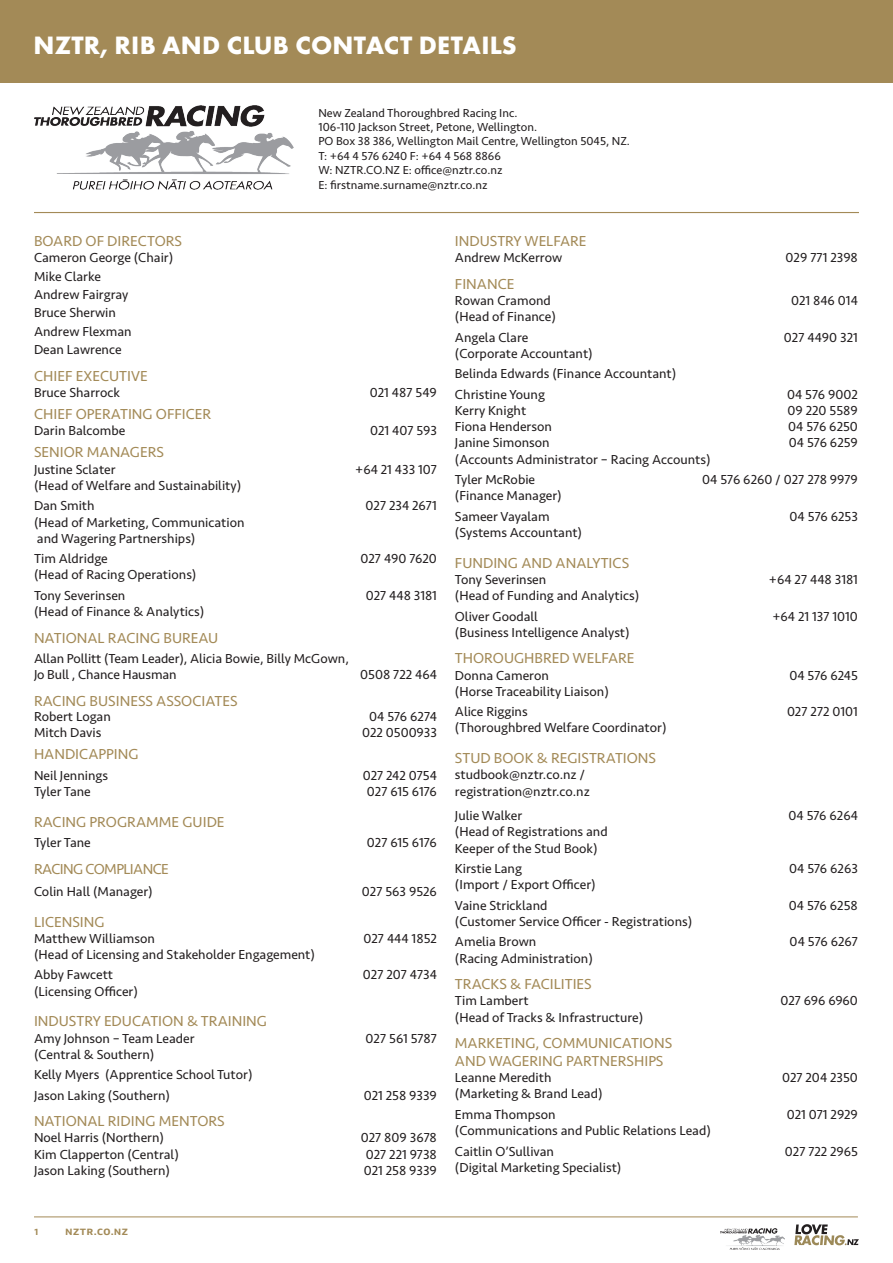
<style>
.page{position:relative;width:893px;height:1263px;background:#fff}
.page>*{position:absolute;margin:0;border:0;box-sizing:border-box;transform-origin:0 0}
.t1{font:700 26.1px "Futura PT";letter-spacing:.01em;color:#fff}
.t2{font:15px/18px "Seravek Basic";color:#a38a57}
.t3{font:15px "Seravek Basic";letter-spacing:-.04em;color:#a38a57}
.t4{font:13.5px/20.4px "Seravek Basic";color:#231f20}
.t5{font:13.5px "Seravek Basic";letter-spacing:-.02em;color:#231f20}
.t6{font:12px/14.4px "Seravek Basic";color:#231f20}
.t7{font:800 9px "Venn";letter-spacing:.08em;color:#a38a57}
.t8{font:9px "Venn Semi Cd X Bold";color:#a38a57}
</style>
<div class="page">
<hr style="left:34px;top:1216px;width:824px;height:1px;background:#a38a57">
<img style="left:720px;top:1228px;width:65px;height:21px">
<svg style="left:794px;top:1224px;width:65px;height:21px"></svg>
<img style="left:34px;top:106px;width:260px;height:83px">
<div style="left:0;top:0;width:893px;height:83px;background:#a38a57"></div>
<hr style="left:34px;top:212px;width:825px;height:1px;background:#a38a57">
<h1 class="t1" style="left:33px;top:28px;width:485px">NZTR, RIB AND CLUB CONTACT DETAILS</h1>
<p class="t6" style="left:318px;top:105px;width:313px">New Zealand Thoroughbred Racing Inc.<br>106-110 Jackson Street, Petone, Wellington.<br>PO Box 38 386, Wellington Mail Centre, Wellington 5045, NZ.<br>T: +64 4 576 6240 F: +64 4 568 8866<br>W: NZTR.CO.NZ E: office@nztr.co.nz<br>E: firstname.surname@nztr.co.nz</p>
<p class="t2" style="left:34px;top:232px;width:150px">BOARD OF DIRECTORS</p>
<p class="t4" style="left:34px;top:249px;width:141px;line-height:18.3px">Cameron George (Chair)<br>Mike Clarke<br>Andrew Fairgray<br>Bruce Sherwin<br>Andrew Flexman<br>Dean Lawrence</p>
<p class="t2" style="left:34px;top:366px;width:115px">CHIEF EXECUTIVE</p>
<p class="t4" style="left:34px;top:382px;width:88px">Bruce Sharrock</p>
<p class="t4" style="left:370px;top:382px;width:69px">021 487 549</p>
<p class="t2" style="left:34px;top:405px;width:179px">CHIEF OPERATING OFFICER</p>
<p class="t4" style="left:34px;top:420px;width:93px">Darin Balcombe</p>
<p class="t4" style="left:370px;top:420px;width:68px">021 407 593</p>
<p class="t2" style="left:34px;top:443px;width:132px">SENIOR MANAGERS</p>
<p class="t4" style="left:34px;top:459px;width:83px">Justine Sclater</p>
<p class="t4" style="left:355px;top:459px;width:83px">+64 21 433 107</p>
<p class="t4" style="left:34px;top:475px;width:209px">(Head of Welfare and Sustainability)<br>Dan Smith</p>
<p class="t4" style="left:366px;top:495px;width:73px">027 234 2671</p>
<p class="t4" style="left:34px;top:514px;width:212px;line-height:16.2px">(Head of Marketing, Communication and Wagering Partnerships)</p>
<p class="t4" style="left:34px;top:548px;width:75px">Tim Aldridge</p>
<p class="t4" style="left:360px;top:548px;width:78px">027 490 7620</p>
<p class="t4" style="left:34px;top:565px;width:164px">(Head of Racing Operations)<br>Tony Severinsen</p>
<p class="t4" style="left:366px;top:585px;width:73px">027 448 3181</p>
<p class="t4" style="left:34px;top:601px;width:172px">(Head of Finance &amp; Analytics)</p>
<p class="t2" style="left:34px;top:628px;width:186px">NATIONAL RACING BUREAU</p>
<p class="t4" style="left:34px;top:650px;width:316px;line-height:16.2px">Allan Pollitt (Team Leader), Alicia Bowie, Billy McGown,<br>Jo Bull , Chance Hausman</p>
<p class="t4" style="left:360px;top:664px;width:78px">0508 722 464</p>
<p class="t2" style="left:34px;top:692px;width:205px">RACING BUSINESS ASSOCIATES</p>
<p class="t4" style="left:34px;top:706px;width:78px">Robert Logan</p>
<p class="t4" style="left:369px;top:706px;width:69px">04 576 6274</p>
<p class="t4" style="left:34px;top:722px;width:69px">Mitch Davis</p>
<p class="t4" style="left:362px;top:722px;width:76px">022 0500933</p>
<p class="t2" style="left:34px;top:745px;width:106px">HANDICAPPING</p>
<p class="t4" style="left:34px;top:765px;width:76px">Neil Jennings</p>
<p class="t4" style="left:363px;top:765px;width:76px">027 242 0754</p>
<p class="t4" style="left:34px;top:781px;width:58px">Tyler Tane</p>
<p class="t4" style="left:367px;top:781px;width:72px">027 615 6176</p>
<p class="t2" style="left:34px;top:812px;width:192px">RACING PROGRAMME GUIDE</p>
<p class="t4" style="left:34px;top:832px;width:58px">Tyler Tane</p>
<p class="t4" style="left:367px;top:832px;width:72px">027 615 6176</p>
<p class="t3" style="left:34px;top:859px;width:136px">RACING COMPLIANCE</p>
<p class="t4" style="left:34px;top:881px;width:120px">Colin Hall (Manager)</p>
<p class="t4" style="left:362px;top:881px;width:77px">027 563 9526</p>
<p class="t2" style="left:34px;top:912px;width:72px">LICENSING</p>
<p class="t4" style="left:34px;top:928px;width:122px">Matthew Williamson</p>
<p class="t4" style="left:363px;top:928px;width:75px">027 444 1852</p>
<p class="t4" style="left:34px;top:944px;width:283px">(Head of Licensing and Stakeholder Engagement)<br>Abby Fawcett</p>
<p class="t4" style="left:363px;top:964px;width:76px">027 207 4734</p>
<p class="t4" style="left:34px;top:981px;width:105px">(Licensing Officer)</p>
<p class="t2" style="left:34px;top:1012px;width:235px">INDUSTRY EDUCATION &amp; TRAINING</p>
<p class="t4" style="left:34px;top:1028px;width:162px">Amy Johnson – Team Leader</p>
<p class="t4" style="left:366px;top:1028px;width:73px">027 561 5787</p>
<p class="t4" style="left:34px;top:1044px;width:220px">(Central &amp; Southern)<br>Kelly Myers (Apprentice School Tutor)<br>Jason Laking (Southern)</p>
<p class="t4" style="left:364px;top:1085px;width:75px">021 258 9339</p>
<p class="t2" style="left:34px;top:1112px;width:192px">NATIONAL RIDING MENTORS</p>
<p class="t4" style="left:34px;top:1127px;width:132px">Noel Harris (Northern)</p>
<p class="t4" style="left:361px;top:1127px;width:78px">027 809 3678</p>
<p class="t4" style="left:34px;top:1144px;width:146px">Kim Clapperton (Central)</p>
<p class="t4" style="left:366px;top:1144px;width:73px">027 221 9738</p>
<p class="t4" style="left:34px;top:1160px;width:138px">Jason Laking (Southern)</p>
<p class="t4" style="left:364px;top:1160px;width:75px">021 258 9339</p>
<p class="t2" style="left:455px;top:232px;width:133px">INDUSTRY WELFARE</p>
<p class="t4" style="left:455px;top:248px;width:109px">Andrew McKerrow</p>
<p class="t4" style="left:786px;top:248px;width:74px">029 771 2398</p>
<p class="t2" style="left:455px;top:275px;width:61px">FINANCE</p>
<p class="t4" style="left:455px;top:290px;width:97px">Rowan Cramond</p>
<p class="t4" style="left:791px;top:290px;width:68px">021 846 014</p>
<p class="t4" style="left:455px;top:306px;width:103px">(Head of Finance)<br>Angela Clare</p>
<p class="t4" style="left:784px;top:327px;width:75px">027 4490 321</p>
<p class="t4" style="left:455px;top:343px;width:223px">(Corporate Accountant)<br>Belinda Edwards (Finance Accountant)<br>Christine Young</p>
<p class="t4" style="left:787px;top:384px;width:72px">04 576 9002</p>
<p class="t4" style="left:455px;top:400px;width:73px">Kerry Knight</p>
<p class="t4" style="left:787px;top:400px;width:72px">09 220 5589</p>
<p class="t4" style="left:455px;top:416px;width:98px">Fiona Henderson</p>
<p class="t4" style="left:788px;top:416px;width:71px">04 576 6250</p>
<p class="t4" style="left:455px;top:433px;width:96px">Janine Simonson</p>
<p class="t4" style="left:789px;top:433px;width:70px">04 576 6259</p>
<p class="t4" style="left:455px;top:449px;width:257px">(Accounts Administrator – Racing Accounts)<br>Tyler McRobie</p>
<p class="t4" style="left:702px;top:469px;width:157px">04 576 6260 / 027 278 9979</p>
<p class="t4" style="left:455px;top:485px;width:108px">(Finance Manager)<br>Sameer Vayalam</p>
<p class="t4" style="left:790px;top:506px;width:70px">04 576 6253</p>
<p class="t4" style="left:455px;top:522px;width:129px">(Systems Accountant)</p>
<p class="t2" style="left:455px;top:554px;width:176px">FUNDING AND ANALYTICS</p>
<p class="t4" style="left:455px;top:569px;width:93px">Tony Severinsen</p>
<p class="t4" style="left:769px;top:569px;width:90px">+64 27 448 3181</p>
<p class="t4" style="left:455px;top:585px;width:186px">(Head of Funding and Analytics)<br>Oliver Goodall</p>
<p class="t4" style="left:772px;top:606px;width:87px">+64 21 137 1010</p>
<p class="t4" style="left:455px;top:622px;width:176px">(Business Intelligence Analyst)</p>
<p class="t2" style="left:455px;top:649px;width:181px">THOROUGHBRED WELFARE</p>
<p class="t4" style="left:455px;top:665px;width:95px">Donna Cameron</p>
<p class="t4" style="left:789px;top:665px;width:70px">04 576 6245</p>
<p class="t4" style="left:455px;top:681px;width:155px">(Horse Traceability Liaison)<br>Alice Riggins</p>
<p class="t4" style="left:787px;top:701px;width:72px">027 272 0101</p>
<p class="t4" style="left:455px;top:717px;width:213px">(Thoroughbred Welfare Coordinator)</p>
<p class="t2" style="left:455px;top:749px;width:203px">STUD BOOK &amp; REGISTRATIONS</p>
<p class="t4" style="left:455px;top:767px;width:136px;line-height:16.2px">studbook@nztr.co.nz / registration@nztr.co.nz</p>
<p class="t4" style="left:455px;top:805px;width:69px">Julie Walker</p>
<p class="t4" style="left:788px;top:805px;width:71px">04 576 6264</p>
<p class="t4" style="left:455px;top:824px;width:154px;line-height:16.2px">(Head of Registrations and<br>Keeper of the Stud Book)</p>
<p class="t4" style="left:455px;top:858px;width:69px">Kirstie Lang</p>
<p class="t4" style="left:789px;top:858px;width:70px">04 576 6263</p>
<p class="t4" style="left:455px;top:874px;width:142px">(Import / Export Officer)<br>Vaine Strickland</p>
<p class="t4" style="left:789px;top:895px;width:71px">04 576 6258</p>
<p class="t4" style="left:455px;top:911px;width:239px">(Customer Service Officer - Registrations)<br>Amelia Brown</p>
<p class="t4" style="left:790px;top:932px;width:70px">04 576 6267</p>
<p class="t4" style="left:455px;top:948px;width:139px">(Racing Administration)</p>
<p class="t2" style="left:455px;top:975px;width:138px">TRACKS &amp; FACILITIES</p>
<p class="t4" style="left:455px;top:990px;width:75px">Tim Lambert</p>
<p class="t5" style="left:780px;top:993px;width:79px">027 696 6960</p>
<p class="t4" style="left:455px;top:1007px;width:190px">(Head of Tracks &amp; Infrastructure)</p>
<p class="t2" style="left:455px;top:1034px;width:219px">MARKETING, COMMUNICATIONS<br>AND WAGERING PARTNERSHIPS</p>
<p class="t4" style="left:455px;top:1067px;width:98px">Leanne Meredith</p>
<p class="t4" style="left:782px;top:1067px;width:77px">027 204 2350</p>
<p class="t4" style="left:455px;top:1084px;width:149px">(Marketing &amp; Brand Lead)<br>Emma Thompson</p>
<p class="t4" style="left:787px;top:1104px;width:73px">021 071 2929</p>
<p class="t4" style="left:455px;top:1120px;width:257px">(Communications and Public Relations Lead)<br>Caitlin O’Sullivan</p>
<p class="t4" style="left:455px;top:1157px;width:168px">(Digital Marketing Specialist)</p>
<p class="t4" style="left:785px;top:1141px;width:75px">027 722 2965</p>
<p class="t8" style="left:34px;top:1226px;width:6px">1</p>
<p class="t7" style="left:65px;top:1226px;width:64px">NZTR.CO.NZ</p>
</div>
